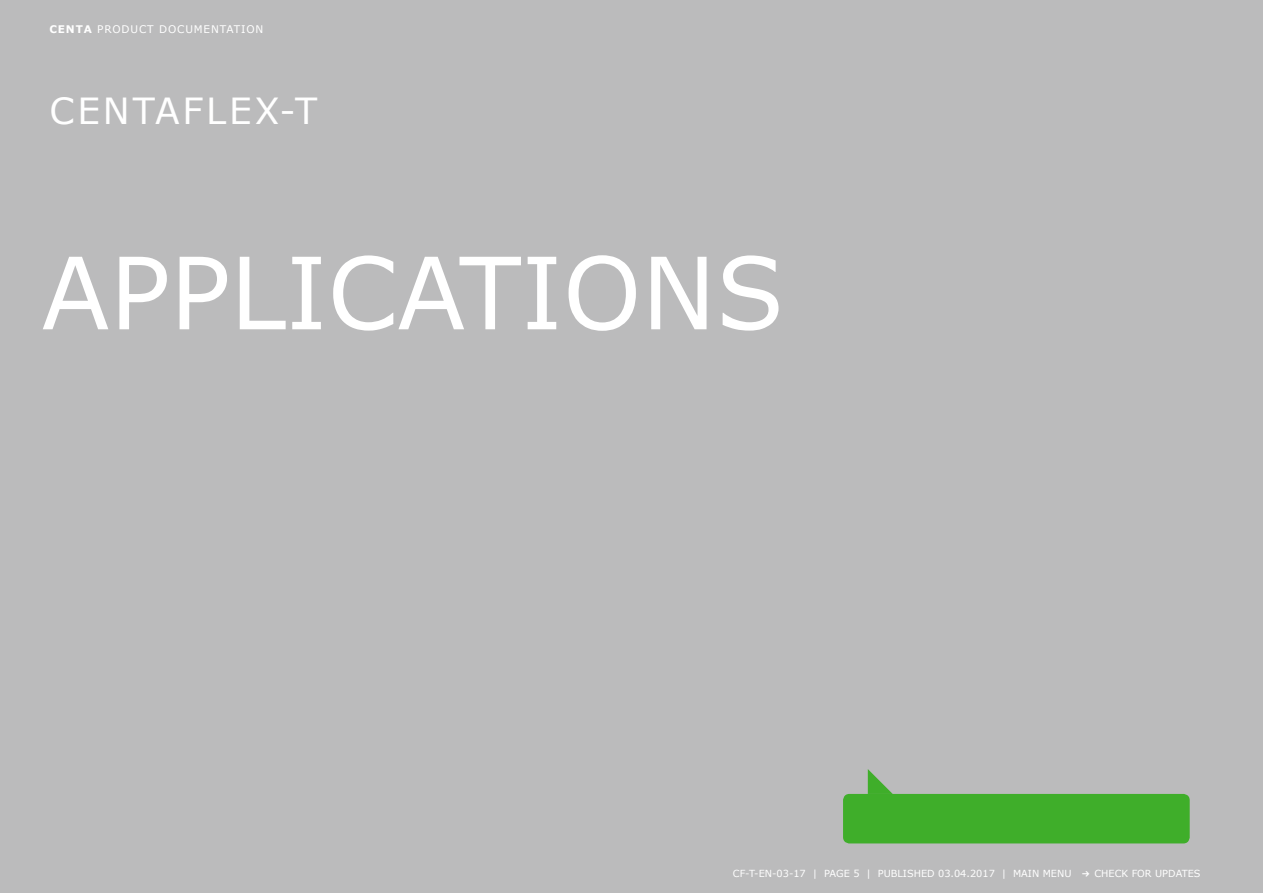
<style>
.page{position:relative;width:1263px;height:893px;background:#bbbbbc}
.page>*{position:absolute;margin:0;border:0;box-sizing:border-box;transform-origin:0 0}
.t1{font:99.75px "Verdana";color:#fff}
.t2{font:36px "Verdana";letter-spacing:.08em;color:#fff}
.t3{font:10.5px "Verdana";letter-spacing:.08em;color:#fff}
.t4{font:9.75px "Verdana";color:#fff}
.s1{font-weight:700}
.s2{font-family:"Monaco";font-size:13.5px}
</style>
<div class="page">
<div style="left:843px;top:794px;width:347px;height:49px;background:#3fae2a;border-radius:6px"></div>
<svg style="left:868px;top:769px;width:25px;height:25px"></svg>
<p class="t3" style="left:50px;top:22px;width:215px"><span class="s1">CENTA</span> PRODUCT DOCUMENTATION</p>
<h2 class="t2" style="left:49px;top:88px;width:269px">CENTAFLEX-T</h2>
<h1 class="t1" style="left:41px;top:230px;width:744px">APPLICATIONS</h1>
<p class="t4" style="left:733px;top:867px;width:469px">CF-T-EN-03-17 | PAGE 5 | PUBLISHED 03.04.2017 | MAIN MENU <span class="s2">→</span> CHECK FOR UPDATES</p>
</div>
